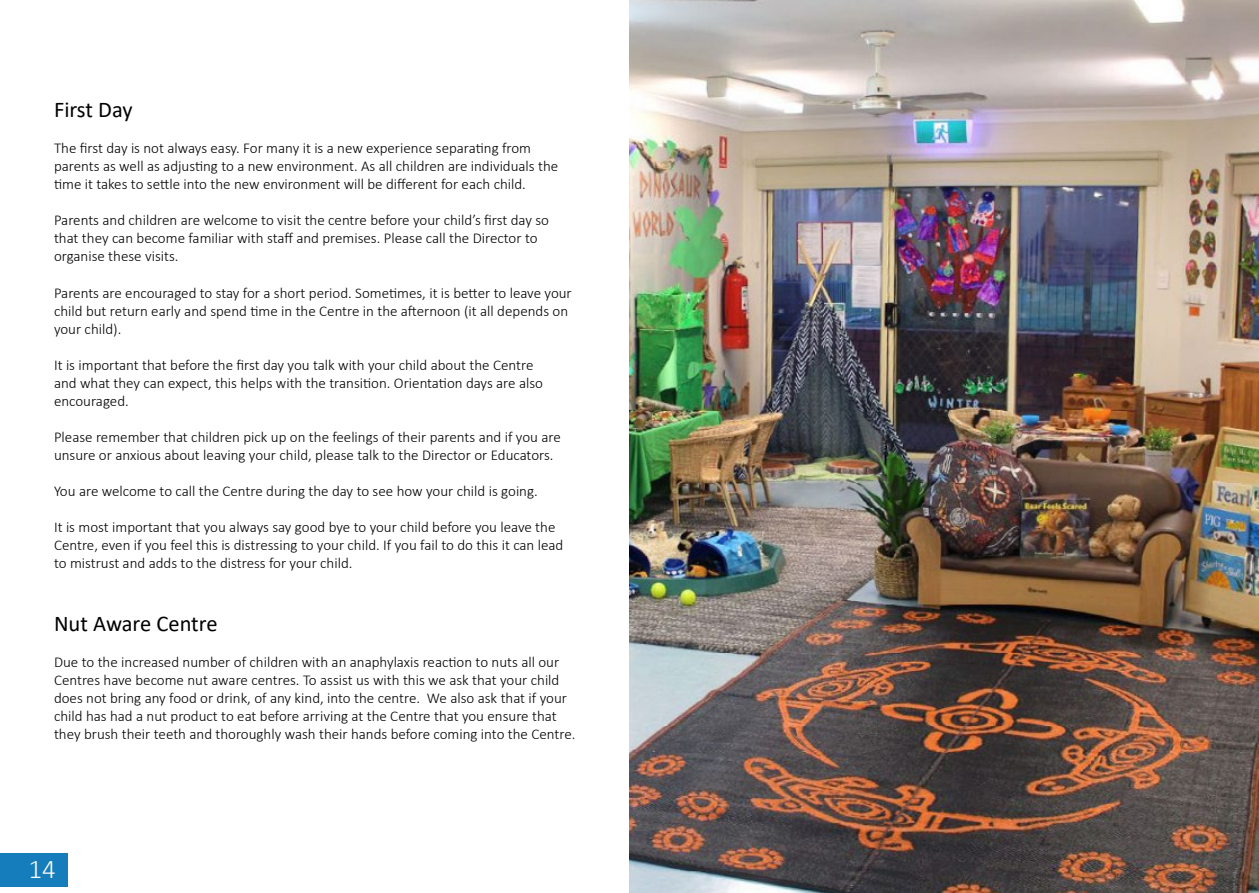
<style>
.page{position:relative;width:1259px;height:893px;background:#fff}
.page>*{position:absolute;margin:0;border:0;box-sizing:border-box;transform-origin:0 0}
.t1{font:300 27px "Calibri";color:#fbfbfb}
.t2{font:22.5px "Calibri";color:#000}
.t3{font:300 15px/18px "Calibri";color:#000}
</style>
<div class="page">
<div style="left:0;top:853px;width:67px;height:34px;background:#167dbc"></div>
<img style="left:629px;top:0;width:630px;height:893px">
<h2 class="t2" style="left:54px;top:94px;width:80px">First Day</h2>
<p class="t3" style="left:54px;top:139px;width:506px">The first day is not always easy. For many it is a new experience separating from parents as well as adjusting to a new environment. As all children are individuals the time it takes to settle into the new environment will be different for each child.</p>
<p class="t3" style="left:54px;top:211px;width:496px">Parents and children are welcome to visit the centre before your child’s first day so that they can become familiar with staff and premises. Please call the Director to organise these visits.</p>
<p class="t3" style="left:54px;top:283px;width:519px">Parents are encouraged to stay for a short period. Sometimes, it is better to leave your child but return early and spend time in the Centre in the afternoon (it all depends on your child).</p>
<p class="t3" style="left:54px;top:355px;width:490px">It is important that before the first day you talk with your child about the Centre and what they can expect, this helps with the transition. Orientation days are also encouraged.</p>
<p class="t3" style="left:54px;top:427px;width:508px">Please remember that children pick up on the feelings of their parents and if you are unsure or anxious about leaving your child, please talk to the Director or Educators.</p>
<p class="t3" style="left:54px;top:481px;width:485px">You are welcome to call the Centre during the day to see how your child is going.</p>
<p class="t3" style="left:54px;top:517px;width:511px">It is most important that you always say good bye to your child before you leave the<br>Centre, even if you feel this is distressing to your child. If you fail to do this it can lead to mistrust and adds to the distress for your child.</p>
<h2 class="t2" style="left:54px;top:607px;width:165px">Nut Aware Centre</h2>
<p class="t3" style="left:54px;top:652px;width:523px">Due to the increased number of children with an anaphylaxis reaction to nuts all our Centres have become nut aware centres. To assist us with this we ask that your child does not bring any food or drink, of any kind, into the centre. We also ask that if your child has had a nut product to eat before arriving at the Centre that you ensure that they brush their teeth and thoroughly wash their hands before coming into the Centre.</p>
<h1 class="t1" style="left:29px;top:852px;width:29px">14</h1>
</div>
